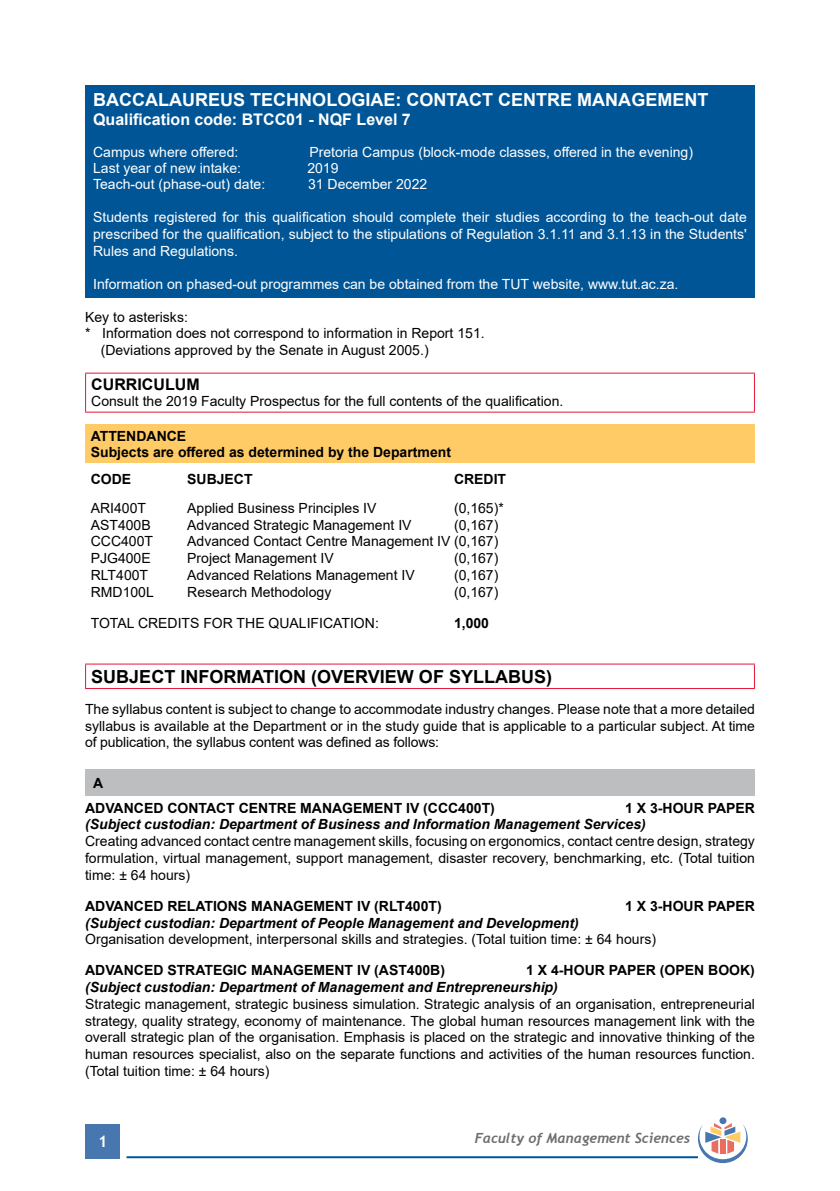
<style>
.page{position:relative;width:840px;height:1191px;background:#fff}
.page>*{position:absolute;margin:0;border:0;box-sizing:border-box;transform-origin:0 0}
.t1{font:700 18px "Arial";color:#fff}
.t2{font:700 18px "Arial";color:#000}
.t3{font:700 16px "Arial";color:#fff}
.t4{font:700 16px "Arial";color:#000}
.t5{font:700 16px "Trebuchet MS";color:#fff}
.t6{font:14px/16.8px "Arial";color:#000;text-align:justify}
.t7{font:14px/16.8px "Arial";color:#fff;text-align:justify}
.t8{font:700 14px/16.8px "Arial";color:#000}
.t9{font:italic 700 14px "Arial";color:#000}
.t10{font:italic 700 14px "Trebuchet";color:#6d6e71}
</style>
<div class="page">
<div style="left:86px;top:1124px;width:34px;height:34px;background:#4777ae"></div>
<hr style="left:126px;top:1156px;width:571px;height:2px;background:#005596">
<div style="left:719px;top:1117px;width:7px;height:7px;background:#4777ae;border-radius:50%"></div>
<svg style="left:697px;top:1123px;width:50px;height:40px"></svg>
<div style="left:85px;top:85px;width:669px;height:212px;background:#005596"></div>
<hr style="left:85px;top:373px;width:669px;height:1px;background:#e31837">
<hr style="left:85px;top:374px;width:1px;height:37px;background:#e31837">
<hr style="left:753px;top:374px;width:1px;height:37px;background:#e31837">
<hr style="left:85px;top:411px;width:669px;height:1px;background:#e31837">
<div style="left:85px;top:425px;width:669px;height:38px;background:#ffcb66"></div>
<hr style="left:85px;top:663px;width:669px;height:1px;background:#e31837">
<svg style="left:85px;top:664px;width:1px;height:24px"></svg>
<svg style="left:753px;top:664px;width:1px;height:24px"></svg>
<hr style="left:85px;top:688px;width:669px;height:1px;background:#e31837">
<div style="left:85px;top:769px;width:669px;height:26px;background:#bcbec0"></div>
<p class="t1" style="left:93px;top:87px;width:616px">BACCALAUREUS TECHNOLOGIAE: CONTACT CENTRE MANAGEMENT</p>
<p class="t3" style="left:93px;top:108px;width:319px">Qualification code: BTCC01 - NQF Level 7</p>
<p class="t7" style="left:93px;top:144px;width:147px">Campus where offered:</p>
<p class="t7" style="left:309px;top:144px;width:385px">Pretoria Campus (block-mode classes, offered in the evening)</p>
<p class="t7" style="left:93px;top:160px;width:149px">Last year of new intake:</p>
<p class="t7" style="left:307px;top:160px;width:33px">2019</p>
<p class="t7" style="left:93px;top:176px;width:173px">Teach-out (phase-out) date:</p>
<p class="t7" style="left:308px;top:176px;width:121px">31 December 2022</p>
<p class="t7" style="left:93px;top:209px;width:655px">Students registered for this qualification should complete their studies according to the teach-out date prescribed for the qualification, subject to the stipulations of Regulation 3.1.11 and 3.1.13 in the Students' Rules and Regulations.</p>
<p class="t7" style="left:93px;top:276px;width:586px">Information on phased-out programmes can be obtained from the TUT website, www.tut.ac.za.</p>
<p class="t6" style="left:85px;top:308px;width:104px">Key to asterisks:</p>
<p class="t6" style="left:85px;top:325px;width:401px">* Information does not correspond to information in Report 151.</p>
<p class="t6" style="left:101px;top:341px;width:329px">(Deviations approved by the Senate in August 2005.)</p>
<p class="t4" style="left:91px;top:373px;width:110px">CURRICULUM</p>
<p class="t6" style="left:91px;top:393px;width:473px">Consult the 2019 Faculty Prospectus for the full contents of the qualification.</p>
<p class="t8" style="left:91px;top:427px;width:361px">ATTENDANCE<br>Subjects are offered as determined by the Department</p>
<p class="t8" style="left:91px;top:471px;width:42px">CODE</p>
<p class="t8" style="left:187px;top:471px;width:67px">SUBJECT</p>
<p class="t8" style="left:454px;top:471px;width:54px">CREDIT</p>
<p class="t6" style="left:91px;top:499px;width:57px">ARI400T</p>
<p class="t6" style="left:187px;top:499px;width:191px">Applied Business Principles IV</p>
<p class="t6" style="left:454px;top:499px;width:51px">(0,165)*</p>
<p class="t6" style="left:91px;top:516px;width:61px">AST400B</p>
<p class="t6" style="left:187px;top:516px;width:226px">Advanced Strategic Management IV</p>
<p class="t6" style="left:454px;top:516px;width:46px">(0,167)</p>
<p class="t6" style="left:91px;top:533px;width:64px">CCC400T</p>
<p class="t6" style="left:187px;top:533px;width:312px">Advanced Contact Centre Management IV (0,167)</p>
<p class="t6" style="left:91px;top:550px;width:61px">PJG400E</p>
<p class="t6" style="left:187px;top:550px;width:148px">Project Management IV</p>
<p class="t6" style="left:454px;top:550px;width:46px">(0,167)</p>
<p class="t6" style="left:91px;top:566px;width:59px">RLT400T</p>
<p class="t6" style="left:187px;top:566px;width:229px">Advanced Relations Management IV</p>
<p class="t6" style="left:454px;top:566px;width:46px">(0,167)</p>
<p class="t6" style="left:91px;top:583px;width:65px">RMD100L</p>
<p class="t6" style="left:187px;top:583px;width:145px">Research Methodology</p>
<p class="t6" style="left:454px;top:583px;width:46px">(0,167)</p>
<p class="t6" style="left:91px;top:614px;width:289px">TOTAL CREDITS FOR THE QUALIFICATION:</p>
<p class="t8" style="left:454px;top:614px;width:37px">1,000</p>
<p class="t2" style="left:91px;top:664px;width:462px">SUBJECT INFORMATION (OVERVIEW OF SYLLABUS)</p>
<p class="t6" style="left:85px;top:700px;width:671px">The syllabus content is subject to change to accommodate industry changes. Please note that a more detailed syllabus is available at the Department or in the study guide that is applicable to a particular subject. At time of publication, the syllabus content was defined as follows:</p>
<p class="t8" style="left:85px;top:770px;width:411px;line-height:25px;text-indent:8px">A<br>ADVANCED CONTACT CENTRE MANAGEMENT IV (CCC400T)</p>
<p class="t8" style="left:624px;top:799px;width:131px">1 X 3-HOUR PAPER</p>
<p class="t9" style="left:85px;top:815px;width:562px">(Subject custodian: Department of Business and Information Management Services)</p>
<p class="t6" style="left:85px;top:833px;width:671px">Creating advanced contact centre management skills, focusing on ergonomics, contact centre design, strategy formulation, virtual management, support management, disaster recovery, benchmarking, etc. (Total tuition time: ± 64 hours)</p>
<p class="t8" style="left:85px;top:897px;width:358px">ADVANCED RELATIONS MANAGEMENT IV (RLT400T)</p>
<p class="t8" style="left:624px;top:897px;width:131px">1 X 3-HOUR PAPER</p>
<p class="t9" style="left:85px;top:913px;width:495px">(Subject custodian: Department of People Management and Development)</p>
<p class="t6" style="left:85px;top:931px;width:572px">Organisation development, interpersonal skills and strategies. (Total tuition time: ± 64 hours)</p>
<p class="t8" style="left:85px;top:962px;width:361px">ADVANCED STRATEGIC MANAGEMENT IV (AST400B)</p>
<p class="t8" style="left:526px;top:962px;width:230px">1 X 4-HOUR PAPER (OPEN BOOK)</p>
<p class="t9" style="left:85px;top:977px;width:474px">(Subject custodian: Department of Management and Entrepreneurship)</p>
<p class="t6" style="left:85px;top:995px;width:671px">Strategic management, strategic business simulation. Strategic analysis of an organisation, entrepreneurial strategy, quality strategy, economy of maintenance. The global human resources management link with the overall strategic plan of the organisation. Emphasis is placed on the strategic and innovative thinking of the human resources specialist, also on the separate functions and activities of the human resources function. (Total tuition time: ± 64 hours)</p>
<p class="t5" style="left:98px;top:1131px;width:11px">1</p>
<p class="t10" style="left:474px;top:1129px;width:217px">Faculty of Management Sciences</p>
</div>
